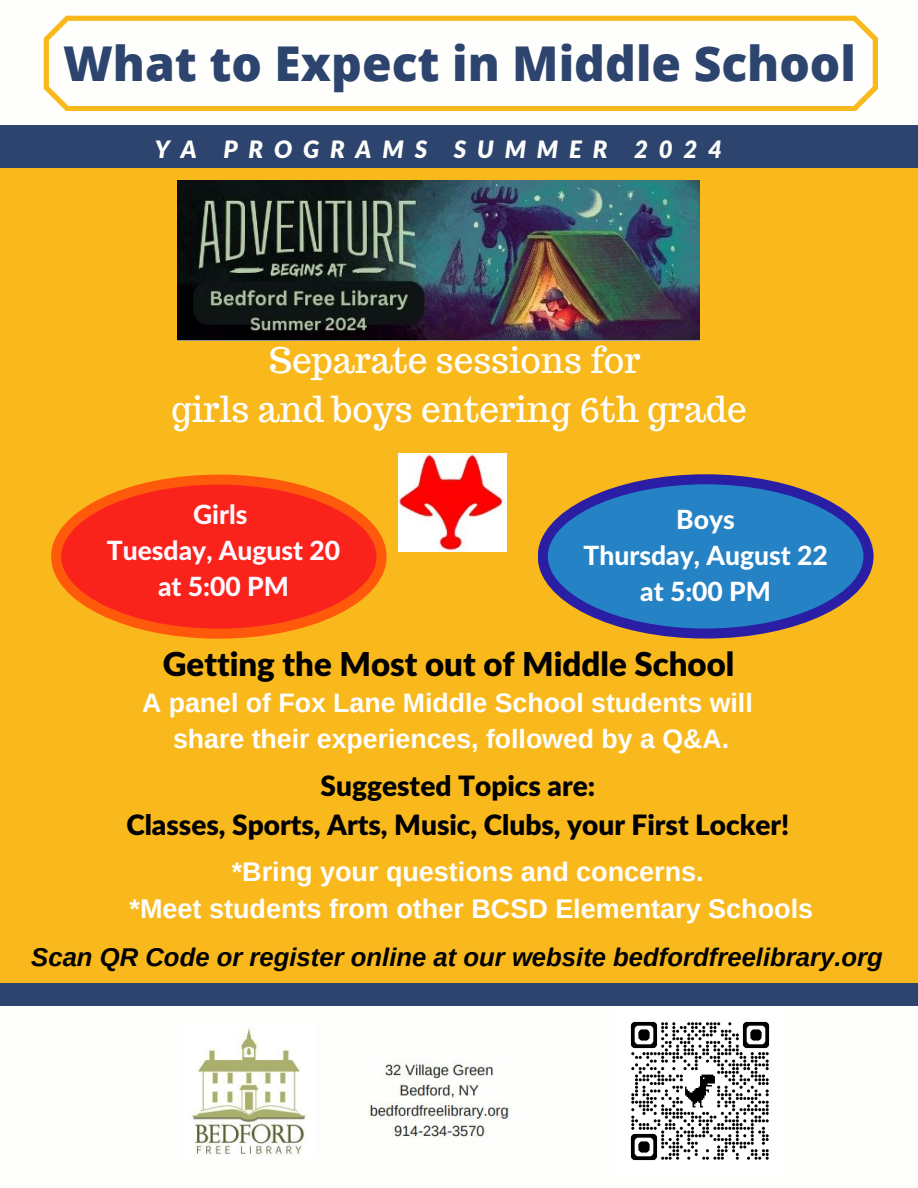
<style>
.page{position:relative;width:918px;height:1188px;background:#f9b81c}
.page>*{position:absolute;margin:0;border:0;box-sizing:border-box;transform-origin:0 0}
.t1{font:800 48px "Open Sans";color:#2d446e}
.t2{font:35.1px/48.8px "Trocchi";color:#fff;text-align:center}
.t3{font:900 33px "Lato Latin";color:#000}
.t4{font:900 28.05px/38.2px "Lato Latin";color:#000;text-align:center}
.t5{font:700 27px/37.2px "Arimo";color:#fff;text-align:center}
.t6{font:700 26.7px/36.5px "Arimo";color:#fff;text-align:center}
.t7{font:800 26.4px/36px "Lato Latin";color:#fff9ff;text-align:center}
.t8{font:800 26.4px/36px "Lato Latin";color:#fff;text-align:center}
.t9{font:italic 700 25.65px "Arimo";color:#000}
.t10{font:italic 900 24px "Lato";letter-spacing:.45em;color:#fefffc}
</style>
<div class="page">
<div style="left:0;top:125px;width:918px;height:42px;background:#2d446e"></div>
<div style="left:0;top:1000px;width:918px;height:188px;background:#fefffc"></div>
<img style="left:399px;top:454px;width:108px;height:98px">
<svg style="left:51px;top:475px;width:335px;height:164px;fill:#f9231c"></svg>
<svg style="left:538px;top:474px;width:335px;height:165px;fill:#2583c5"></svg>
<img style="left:191px;top:1027px;width:321px;height:128px">
<div style="left:0;top:0;width:918px;height:125px;background:#fefffc"></div>
<svg style="left:44px;top:16px;width:834px;height:95px"></svg>
<img style="left:177px;top:181px;width:522px;height:160px">
<div style="left:0;top:983px;width:918px;height:23px;background:#2d446e"></div>
<img style="left:630px;top:1021px;width:140px;height:140px">
<h4 class="t1" style="left:63px;top:30px;width:795px">What to Expect in Middle School</h4>
<h2 class="t10" style="left:155px;top:139px;width:569px">YA PROGRAMS SUMMER 2024</h2>
<p class="t2" style="left:171px;top:336px;width:577px">Separate sessions for<br>girls and boys entering 6th grade</p>
<h4 class="t7" style="left:107px;top:498px;width:235px">Girls<br>Tuesday, August 20 at 5:00 PM</h4>
<h4 class="t8" style="left:584px;top:502px;width:246px">Boys<br>Thursday, August 22 at 5:00 PM</h4>
<p class="t3" style="left:163px;top:649px;width:573px">Getting the Most out of Middle School</p>
<h4 class="t6" style="left:142px;top:684px;width:612px">A panel of Fox Lane Middle School students will share their experiences, followed by a Q&amp;A.</h4>
<h4 class="t4" style="left:126px;top:769px;width:665px">Suggested Topics are:<br>Classes, Sports, Arts, Music, Clubs, your First Locker!</h4>
<p class="t5" style="left:130px;top:853px;width:685px">*Bring your questions and concerns.<br>*Meet students from other BCSD Elementary Schools</p>
<h4 class="t9" style="left:31px;top:943px;width:853px">Scan QR Code or register online at our website bedfordfreelibrary.org</h4>
</div>
